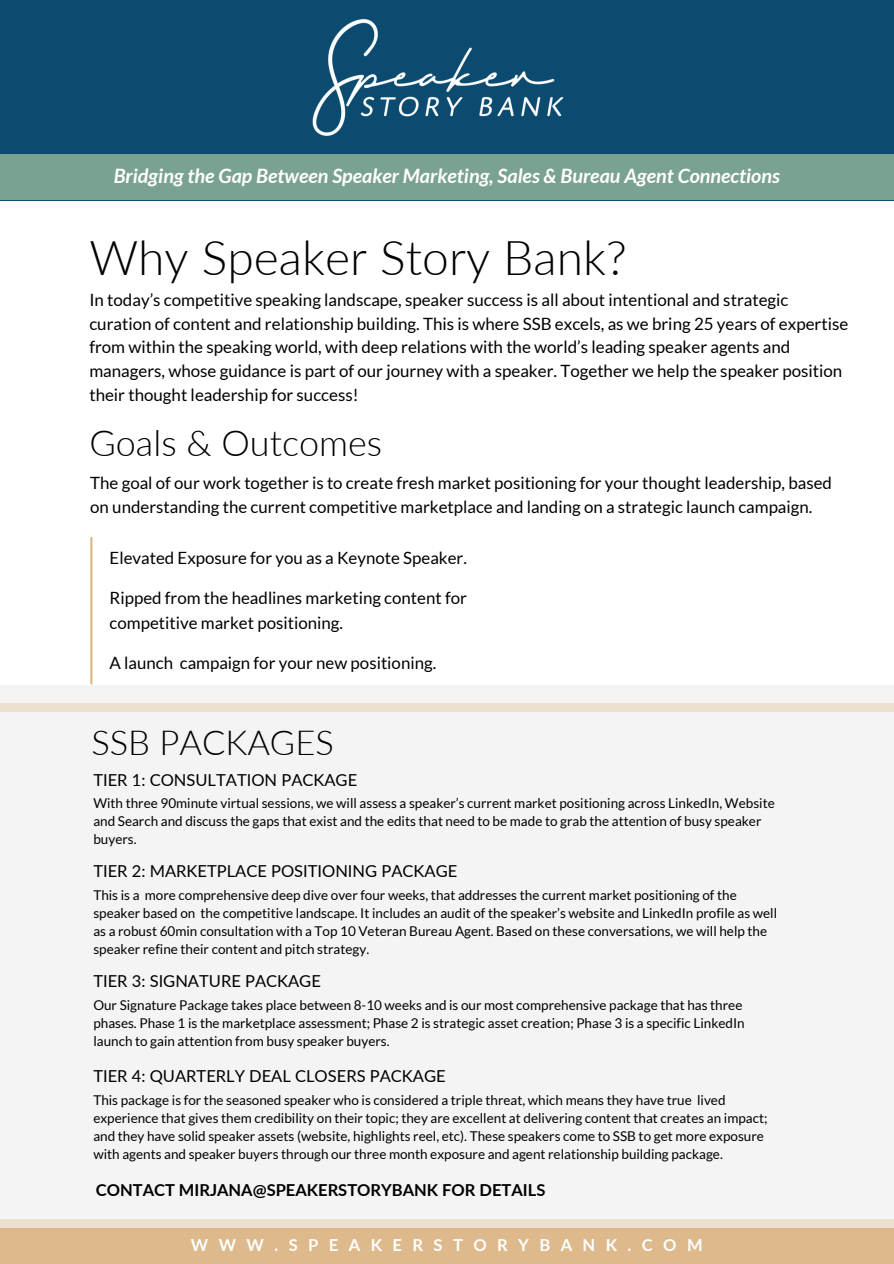
<style>
.page{position:relative;width:894px;height:1264px;background:#fff}
.page>*{position:absolute;margin:0;border:0;box-sizing:border-box;transform-origin:0 0}
.t1{font:300 48px "Lato";color:#000}
.t2{font:300 36px "Lato";color:#000}
.t3{font:300 34.5px "Lato";color:#000}
.t4{font:italic 700 19.8px "Lato";color:#fff}
.t5{font:16.95px/23.7px "Lato";color:#000}
.t6{font:16.5px "Lato";color:#000}
.t7{font:700 16.5px "Lato";color:#000}
.t8{font:700 16.5px "Lato";letter-spacing:.63em;color:#fff}
.t9{font:13.5px/18px "Lato";color:#000}
</style>
<div class="page">
<div style="left:0;top:0;width:893px;height:200px;background:#0b4b6f"></div>
<div style="left:0;top:684px;width:893px;height:579px;background:#f2f2f2"></div>
<div style="left:0;top:154px;width:893px;height:45px;background:#7aa290"></div>
<img style="left:312px;top:18px;width:252px;height:118px">
<hr style="left:90px;top:538px;width:2px;height:145px;background:#ddb98c">
<div style="left:0;top:703px;width:893px;height:9px;background:#ece1d1"></div>
<div style="left:0;top:1227px;width:893px;height:36px;background:#ddb98c"></div>
<div style="left:0;top:1219px;width:893px;height:8px;background:#ece1d1"></div>
<p class="t4" style="left:114px;top:164px;width:667px">Bridging the Gap Between Speaker Marketing, Sales &amp; Bureau Agent Connections</p>
<p class="t1" style="left:89px;top:227px;width:539px">Why Speaker Story Bank?</p>
<h3 class="t5" style="left:89px;top:288px;width:760px">In today’s competitive speaking landscape, speaker success is all about intentional and strategic curation of content and relationship building. This is where SSB excels, as we bring 25 years of expertise from within the speaking world, with deep relations with the world’s leading speaker agents and managers, whose guidance is part of our journey with a speaker. Together we help the speaker position their thought leadership for success!</h3>
<p class="t2" style="left:89px;top:420px;width:294px">Goals &amp; Outcomes</p>
<p class="t5" style="left:90px;top:471px;width:743px">The goal of our work together is to create fresh market positioning for your thought leadership, based on understanding the current competitive marketplace and landing on a strategic launch campaign.</p>
<p class="t5" style="left:109px;top:545px;width:359px">Elevated Exposure for you as a Keynote Speaker.</p>
<h4 class="t5" style="left:109px;top:585px;width:359px;line-height:24.8px">Ripped from the headlines marketing content for competitive market positioning.</h4>
<h1 class="t5" style="left:109px;top:650px;width:328px">A launch campaign for your new positioning.</h1>
<h6 class="t3" style="left:91px;top:720px;width:244px">SSB PACKAGES</h6>
<h5 class="t6" style="left:93px;top:769px;width:265px">TIER 1: CONSULTATION PACKAGE</h5>
<p class="t9" style="left:93px;top:794px;width:682px">With three 90minute virtual sessions, we will assess a speaker’s current market positioning across LinkedIn, Website and Search and discuss the gaps that exist and the edits that need to be made to grab the attention of busy speaker buyers.</p>
<h6 class="t6" style="left:93px;top:861px;width:365px">TIER 2: MARKETPLACE POSITIONING PACKAGE</h6>
<h2 class="t9" style="left:93px;top:886px;width:685px">This is a more comprehensive deep dive over four weeks, that addresses the current market positioning of the speaker based on the competitive landscape. It includes an audit of the speaker’s website and LinkedIn profile as well as a robust 60min consultation with a Top 10 Veteran Bureau Agent. Based on these conversations, we will help the speaker refine their content and pitch strategy.</h2>
<h6 class="t6" style="left:93px;top:971px;width:229px">TIER 3: SIGNATURE PACKAGE</h6>
<p class="t9" style="left:93px;top:996px;width:652px">Our Signature Package takes place between 8-10 weeks and is our most comprehensive package that has three phases. Phase 1 is the marketplace assessment; Phase 2 is strategic asset creation; Phase 3 is a specific LinkedIn launch to gain attention from busy speaker buyers.</p>
<h6 class="t6" style="left:93px;top:1065px;width:353px">TIER 4: QUARTERLY DEAL CLOSERS PACKAGE</h6>
<p class="t9" style="left:93px;top:1090px;width:675px">This package is for the seasoned speaker who is considered a triple threat, which means they have true lived experience that gives them credibility on their topic; they are excellent at delivering content that creates an impact; and they have solid speaker assets (website, highlights reel, etc). These speakers come to SSB to get more exposure with agents and speaker buyers through our three month exposure and agent relationship building package.</p>
<h5 class="t7" style="left:96px;top:1179px;width:451px">CONTACT MIRJANA@SPEAKERSTORYBANK FOR DETAILS</h5>
<p class="t8" style="left:191px;top:1234px;width:513px">WWW.SPEAKERSTORYBANK.COM</p>
</div>
